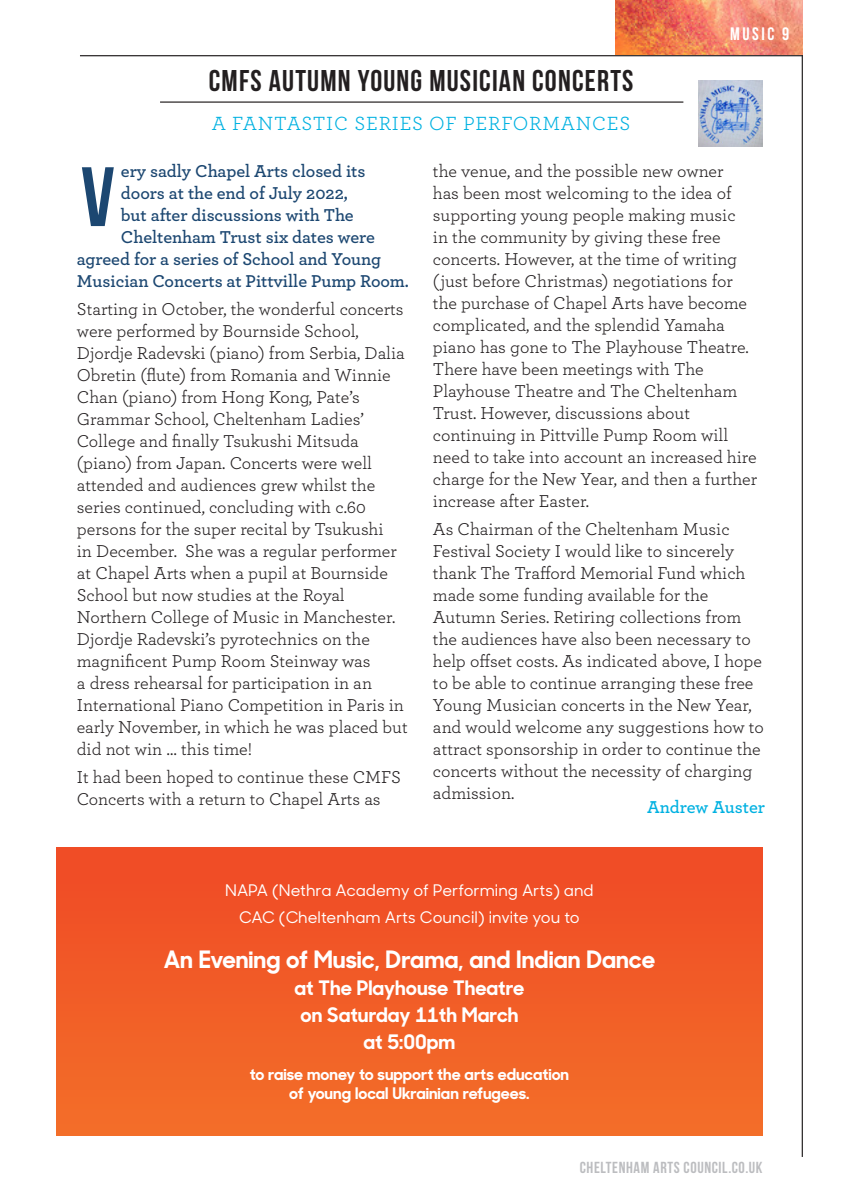
<style>
.page{position:relative;width:842px;height:1191px;background:#fff}
.page>*{position:absolute;margin:0;border:0;box-sizing:border-box;transform-origin:0 0}
.t1{font:84px "Bebas Neue";color:#1c4771}
.t2{font:30px "Bebas Neue";letter-spacing:.04em;color:#231f20}
.t3{font:700 24px "Sharp Sans No 1";color:#fff}
.t4{font:700 20px/27.2px "Sharp Sans No 1";color:#fff;text-align:center}
.t5{font:20px "Archer";letter-spacing:.04em;color:#00b1e1}
.t6{font:18px/22px "Archer";color:#231f20}
.t7{font:600 18px "Archer";letter-spacing:-.005em;color:#1c4771}
.t8{font:600 18px "Archer";color:#00b1e1}
.t9{font:18px "Bebas Neue";letter-spacing:.14em;color:#fff}
.t10{font:500 16px/27.2px "Sharp Sans No 1";color:#fff;text-align:center}
.t11{font:700 16px/19.2px "Sharp Sans No 1";color:#fff;text-align:center}
.t12{font:16px "Bebas Neue";letter-spacing:.04em;color:#bcbdc0}
</style>
<div class="page">
<hr style="left:80px;top:55px;width:723px;height:1px;background:#231f20">
<hr style="left:802px;top:55px;width:1px;height:1102px;background:#231f20">
<img style="left:698px;top:81px;width:65px;height:66px">
<hr style="left:160px;top:101px;width:523px;height:2px;background:#231f20">
<img style="left:615px;top:0;width:187px;height:55px">
<div style="left:56px;top:848px;width:707px;height:287px;background:linear-gradient(to bottom,#f04a26,#f36e29)"></div>
<h2 class="t2" style="left:209px;top:64px;width:426px">CMFS AUTUMN YOUNG MUSICIAN CONCERTS</h2>
<p class="t5" style="left:212px;top:109px;width:420px">A FANTASTIC SERIES OF PERFORMANCES</p>
<p class="t9" style="left:730px;top:23px;width:61px">MUSIC 9</p>
<h1 class="t1" style="left:81px;top:151px;width:35px">V</h1>
<p class="t7" style="left:121px;top:158px;width:246px">ery sadly Chapel Arts closed its</p>
<p class="t7" style="left:121px;top:180px;width:228px">doors at the end of July 2022,</p>
<p class="t7" style="left:121px;top:202px;width:234px">but after discussions with The</p>
<p class="t7" style="left:121px;top:224px;width:256px">Cheltenham Trust six dates were</p>
<p class="t7" style="left:77px;top:246px;width:306px">agreed for a series of School and Young</p>
<p class="t7" style="left:77px;top:268px;width:334px">Musician Concerts at Pittville Pump Room.</p>
<p class="t6" style="left:77px;top:297px;width:332px">Starting in October, the wonderful concerts were performed by Bournside School, Djordje Radevski (piano) from Serbia, Dalia Obretin (flute) from Romania and Winnie Chan (piano) from Hong Kong, Pate’s Grammar School, Cheltenham Ladies’ College and finally Tsukushi Mitsuda (piano) from Japan. Concerts were well attended and audiences grew whilst the series continued, concluding with c.60 persons for the super recital by Tsukushi<br>in December. She was a regular performer at Chapel Arts when a pupil at Bournside School but now studies at the Royal Northern College of Music in Manchester.<br>Djordje Radevski’s pyrotechnics on the magnificent Pump Room Steinway was<br>a dress rehearsal for participation in an International Piano Competition in Paris in early November, in which he was placed but did not win … this time!</p>
<p class="t6" style="left:77px;top:765px;width:326px">It had been hoped to continue these CMFS<br>Concerts with a return to Chapel Arts as</p>
<p class="t6" style="left:433px;top:159px;width:326px">the venue, and the possible new owner<br>has been most welcoming to the idea of supporting young people making music<br>in the community by giving these free concerts. However, at the time of writing (just before Christmas) negotiations for the purchase of Chapel Arts have become complicated, and the splendid Yamaha piano has gone to The Playhouse Theatre.<br>There have been meetings with The Playhouse Theatre and The Cheltenham Trust. However, discussions about continuing in Pittville Pump Room will need to take into account an increased hire charge for the New Year, and then a further increase after Easter.</p>
<p class="t6" style="left:433px;top:517px;width:333px">As Chairman of the Cheltenham Music Festival Society I would like to sincerely thank The Trafford Memorial Fund which made some funding available for the Autumn Series. Retiring collections from the audiences have also been necessary to help offset costs. As indicated above, I hope to be able to continue arranging these free Young Musician concerts in the New Year, and would welcome any suggestions how to attract sponsorship in order to continue the concerts without the necessity of charging admission.</p>
<p class="t8" style="left:647px;top:793px;width:119px">Andrew Auster</p>
<p class="t10" style="left:225px;top:876px;width:370px">NAPA (Nethra Academy of Performing Arts) and<br>CAC (Cheltenham Arts Council) invite you to</p>
<h3 class="t3" style="left:164px;top:941px;width:493px">An Evening of Music, Drama, and Indian Dance</h3>
<p class="t4" style="left:295px;top:973px;width:231px">at The Playhouse Theatre on Saturday 11th March at 5:00pm</p>
<p class="t11" style="left:250px;top:1063px;width:321px">to raise money to support the arts education of young local Ukrainian refugees.</p>
<p class="t12" style="left:580px;top:1158px;width:184px">CHELTENHAM ARTS COUNCIL.CO.UK</p>
</div>
